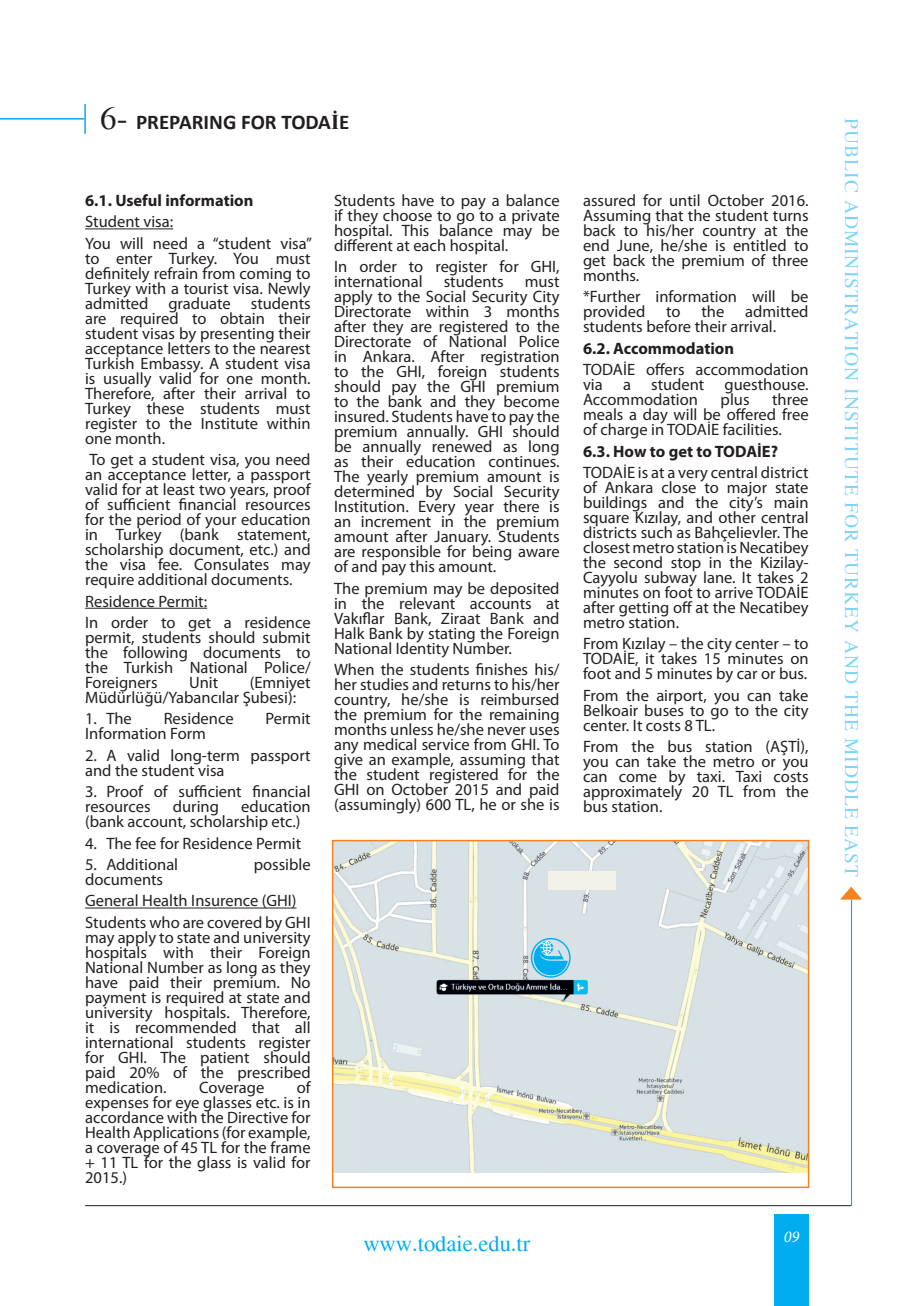
<style>
.page{position:relative;width:915px;height:1306px;background:#fff}
.page>*{position:absolute;margin:0;border:0;box-sizing:border-box;transform-origin:0 0}
.t1{font:22.5px "Times";color:#00aeef}
.t2{font:700 21px "Calibri";color:#231f20}
.t3{font:19.5px "Times";letter-spacing:.05em;color:#00aeef}
.t4{font:16.5px/15px "Myriad Pro";color:#231f20;text-align:justify}
.t5{font:700 16.5px "Myriad Pro";color:#231f20}
.t6{font:italic 16.5px "Minion Pro";color:#fff}
.s1{font-family:"Times";font-weight:400;font-size:33px}
.s2{font-family:"Times New Roman"}
</style>
<div class="page">
<hr style="left:85px;top:1205px;width:765px;height:1px;background:#231f20">
<hr style="left:850px;top:893px;width:1px;height:312px;background:#00aeef">
<svg style="left:840px;top:886px;width:21px;height:13px"></svg>
<div style="left:774px;top:1214px;width:34px;height:91px;background:#00aeef"></div>
<hr style="left:84px;top:104px;width:2px;height:30px;background:#00aeef">
<hr style="left:0;top:118px;width:84px;height:2px;background:#00aeef">
<hr style="left:85px;top:228px;width:88px;height:1px;background:#231f20">
<hr style="left:85px;top:608px;width:122px;height:1px;background:#231f20">
<hr style="left:85px;top:907px;width:211px;height:1px;background:#231f20">
<img style="left:335px;top:842px;width:471px;height:330px">
<div style="left:332px;top:839px;width:477px;height:349px;border:2px solid #f58220"></div>
<div style="left:548px;top:871px;width:67px;height:19px;background:#f2f2e8"></div>
<svg style="left:527px;top:937px;width:43px;height:40px;background:#75cae9"></svg>
<p class="t2" style="left:100px;top:109px;width:251px"><span class="s1">6-</span> PREPARING FOR TODA<span class="s2">İ</span>E</p>
<p class="t5" style="left:85px;top:189px;width:170px">6.1. Useful information</p>
<p class="t4" style="left:85px;top:214px;width:89px">Student visa:</p>
<p class="t4" style="left:85px;top:235px;width:228px">You will need a “student visa” to enter Turkey. You must definitely refrain from coming to Turkey with a tourist visa. Newly admitted graduate students are required to obtain their student visas by presenting their acceptance letters to the nearest Turkish Embassy. A student visa is usually valid for one month.<br>Therefore, after their arrival to Turkey these students must register to the Institute within one month.</p>
<p class="t4" style="left:85px;top:452px;width:227px">To get a student visa, you need an acceptance letter, a passport valid for at least two years, proof of sufficient financial resources for the period of your education in Turkey (bank statement, scholarship document, etc.) and the visa fee. Consulates may require additional documents.</p>
<p class="t4" style="left:85px;top:593px;width:123px">Residence Permit:</p>
<p class="t4" style="left:85px;top:614px;width:227px">In order to get a residence permit, students should submit the following documents to the Turkish National Police/ Foreigners</p>
<p class="t4" style="left:85px;top:674px;width:227px;text-indent:164px">(Emniyet<br>Müdürlüğü/Yabancılar Şubesi):</p>
<p class="t4" style="left:85px;top:711px;width:48px">1. The</p>
<p class="t4" style="left:164px;top:711px;width:71px">Residence</p>
<p class="t4" style="left:265px;top:711px;width:47px">Permit</p>
<p class="t4" style="left:85px;top:726px;width:122px">Information Form</p>
<p class="t4" style="left:85px;top:747px;width:227px">2. A valid long-term passport and the student visa</p>
<p class="t4" style="left:85px;top:783px;width:227px">3. Proof of sufficient financial resources</p>
<p class="t4" style="left:189px;top:674px;width:31px">Unit</p>
<p class="t4" style="left:85px;top:798px;width:227px;text-indent:156px">education (bank account, scholarship etc.)</p>
<p class="t4" style="left:85px;top:835px;width:218px">4. The fee for Residence Permit</p>
<p class="t4" style="left:85px;top:856px;width:95px">5. Additional</p>
<p class="t4" style="left:253px;top:856px;width:58px">possible</p>
<p class="t4" style="left:85px;top:871px;width:79px">documents</p>
<p class="t4" style="left:85px;top:893px;width:213px">General Health Insurence (GHI)</p>
<p class="t4" style="left:85px;top:914px;width:227px">Students who are covered by GHI may apply to state and university hospitals with their Foreign National Number as long as they have paid their premium. No payment is required at state and university hospitals. Therefore, it is recommended that all international students register for GHI. The patient should paid 20% of the prescribed medication.</p>
<p class="t4" style="left:173px;top:798px;width:48px">during</p>
<p class="t4" style="left:85px;top:1079px;width:227px;text-indent:211px">of expenses for eye glasses etc. is in accordance with the Directive for Health Applications (for example, a coverage of 45 TL for the frame + 11 TL for the glass is valid for 2015.)</p>
<p class="t4" style="left:199px;top:1079px;width:67px">Coverage</p>
<p class="t4" style="left:334px;top:192px;width:227px">Students have to pay a balance if they choose to go to a private hospital. This balance may be different at each hospital.</p>
<p class="t4" style="left:334px;top:259px;width:227px">In order to register for GHI, international</p>
<p class="t4" style="left:443px;top:274px;width:61px">students</p>
<p class="t4" style="left:334px;top:274px;width:227px;text-indent:190px">must apply to the Social Security City Directorate within 3 months after they are registered to the Directorate of National Police in Ankara. After registration to the GHI, foreign students should pay the GHI premium to the bank and they become insured. Students have to pay the premium annually. GHI should be annually renewed as long as their education continues.<br>The yearly premium amount is determined by Social Security Institution. Every year there is an increment in the premium amount after January. Students are responsible for being aware of and pay this amount.</p>
<p class="t4" style="left:334px;top:580px;width:227px">The premium may be deposited in the relevant accounts at Vakıflar Bank, Ziraat Bank and Halk Bank by stating the Foreign National Identity Number.</p>
<p class="t4" style="left:334px;top:662px;width:227px">When the students finishes his/ her studies and returns to his/her country, he/she is reimbursed the premium for the remaining months unless he/she never uses any medical service from GHI. To give an example, assuming that the student registered for the GHI on October 2015 and paid (assumingly) 600 TL, he or she is</p>
<p class="t4" style="left:583px;top:192px;width:227px">assured for until October 2016.<br>Assuming that the student turns back to his/her country at the end June, he/she is entitled to get back the premium of three months.</p>
<p class="t4" style="left:583px;top:289px;width:227px">*Further information will be provided</p>
<p class="t4" style="left:583px;top:304px;width:227px;text-indent:162px">admitted students before their arrival.</p>
<p class="t5" style="left:583px;top:337px;width:152px">6.2. Accommodation</p>
<p class="t4" style="left:583px;top:362px;width:227px">TODAİE offers accommodation via a student guesthouse.<br>Accommodation</p>
<p class="t4" style="left:666px;top:304px;width:16px">to</p>
<p class="t4" style="left:701px;top:304px;width:24px">the</p>
<p class="t4" style="left:583px;top:392px;width:227px;text-indent:189px">three meals a day will be offered free of charge in TODAİE facilities.</p>
<p class="t5" style="left:583px;top:440px;width:196px">6.3. How to get to TODAİE?</p>
<p class="t4" style="left:583px;top:464px;width:227px">TODAİE is at a very central district of Ankara close to major state buildings and the city’s main square Kızılay, and other central districts such as Bahçelievler. The closest metro station is Necatibey the second stop in the Kizilay-Cayyolu subway lane. It takes 2 minutes on foot to arrive TODAİE after getting off at the Necatibey metro station.</p>
<p class="t4" style="left:583px;top:636px;width:227px">From Kızılay – the city center – to TODAİE, it takes 15 minutes on foot and 5 minutes by car or bus.</p>
<p class="t4" style="left:583px;top:687px;width:227px">From the airport, you can take Belkoair buses to go to the city center. It costs 8 TL.</p>
<p class="t4" style="left:583px;top:738px;width:227px">From the bus station (AŞTİ), you can take the metro or you can come by taxi. Taxi costs approximately 20 TL from the bus station.</p>
<p class="t4" style="left:720px;top:392px;width:30px">plus</p>
<p class="t1" style="left:363px;top:1230px;width:168px">www.todaie.edu.tr</p>
<p class="t6" style="left:783px;top:1225px;width:17px">09</p>
<p class="t3" style="left:862px;top:118px;width:760px;rotate:90deg">PUBLIC ADMINISTRATION INSTITUTE FOR TURKEY AND THE MIDDLE EAST</p>
</div>
